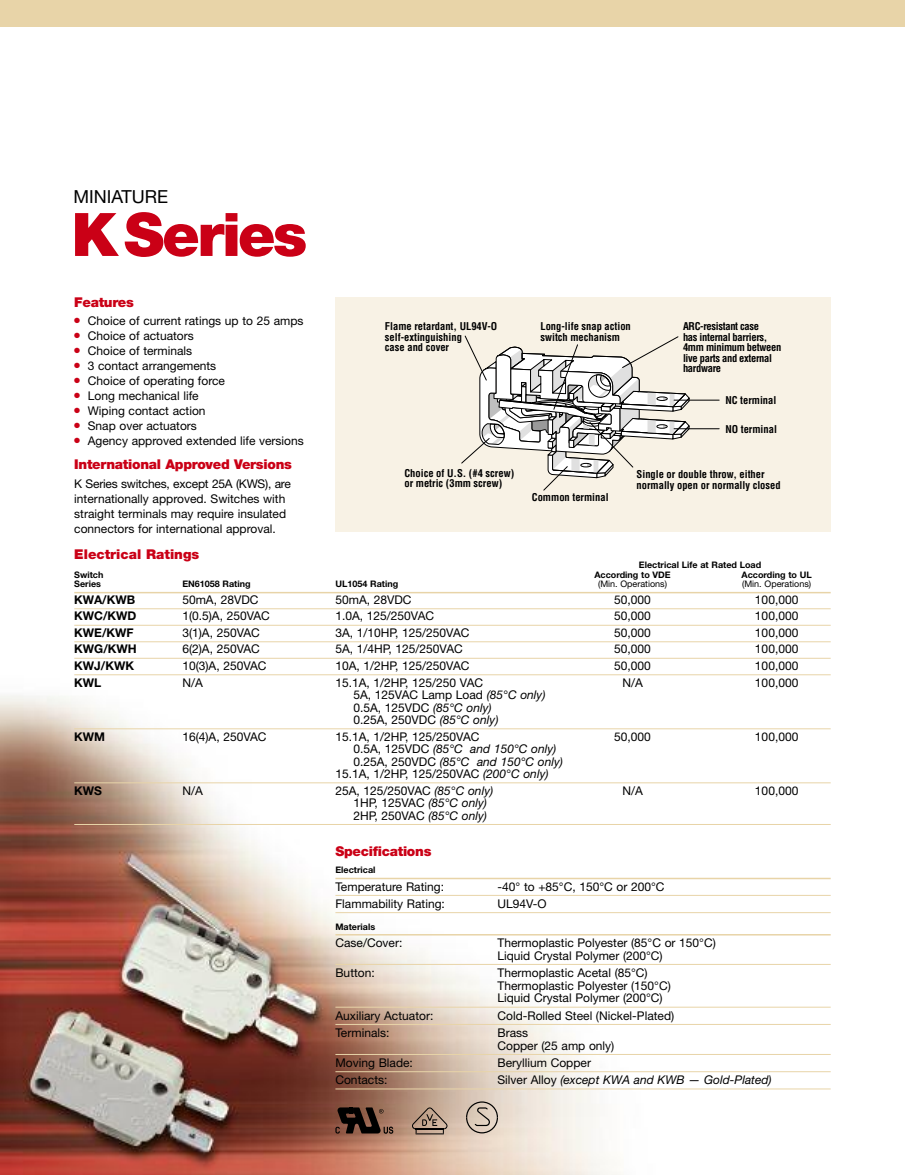
<style>
.page{position:relative;width:905px;height:1175px;background:#fff}
.page>*{position:absolute;margin:0;border:0;box-sizing:border-box;transform-origin:0 0}
.t1{font:900 60px "Helvetica Neue";letter-spacing:-.035em;color:#ca0016}
.t2{font:18px "Helvetica Neue";color:#000}
.t3{font:900 13.5px "Helvetica Neue";letter-spacing:-.02em;color:#ca0016}
.t4{font:900 13.5px "Helvetica Neue";color:#ca0016}
.t5{font:12px/15px "Helvetica Neue";color:#000}
.t6{font:italic 12px "Helvetica Neue";color:#000}
.t7{font:700 12px "Helvetica Neue";color:#000}
.t8{font:700 condensed 10.5px/10.5px "Helvetica";color:#000}
.t9{font:700 condensed 10.5px/10.5px "Helvetica";letter-spacing:-.03em;color:#000}
.t10{font:700 9px "Helvetica Neue";color:#000}
.t11{font:9px "Helvetica Neue";color:#000}
.s1{font-style:italic}
.s2{font-style:normal}
</style>
<div class="page">
<img style="left:0;top:297px;width:831px;height:877px">
<div style="left:0;top:0;width:904px;height:27px;background:#e8d4a8"></div>
<div style="left:335px;top:297px;width:495px;height:234px;background:#f8f2e5"></div>
<hr style="left:674px;top:428px;width:45px;height:1px;background:#000">
<hr style="left:674px;top:400px;width:45px;height:1px;background:#000">
<svg style="left:461px;top:335px;width:228px;height:156px"></svg>
<hr style="left:335px;top:877px;width:495px;height:2px;background:#e8d4a8">
<hr style="left:335px;top:895px;width:495px;height:1px;background:#e8d4a8">
<hr style="left:335px;top:912px;width:495px;height:1px;background:#e8d4a8">
<hr style="left:335px;top:934px;width:495px;height:1px;background:#e8d4a8">
<hr style="left:335px;top:964px;width:495px;height:1px;background:#e8d4a8">
<hr style="left:335px;top:1006px;width:495px;height:1px;background:#e8d4a8">
<hr style="left:335px;top:1024px;width:495px;height:1px;background:#e8d4a8">
<hr style="left:335px;top:1054px;width:495px;height:1px;background:#e8d4a8">
<hr style="left:335px;top:1071px;width:495px;height:1px;background:#e8d4a8">
<hr style="left:335px;top:1088px;width:495px;height:1px;background:#e8d4a8">
<svg style="left:335px;top:1107px;width:58px;height:26px"></svg>
<svg style="left:412px;top:1107px;width:35px;height:27px"></svg>
<svg style="left:466px;top:1101px;width:32px;height:32px"></svg>
<hr style="left:74px;top:592px;width:756px;height:1px;background:#e8d4a8">
<hr style="left:74px;top:608px;width:756px;height:1px;background:#e8d4a8">
<hr style="left:74px;top:625px;width:756px;height:1px;background:#e8d4a8">
<hr style="left:74px;top:641px;width:756px;height:1px;background:#e8d4a8">
<hr style="left:74px;top:658px;width:756px;height:1px;background:#e8d4a8">
<hr style="left:74px;top:674px;width:756px;height:1px;background:#e8d4a8">
<hr style="left:74px;top:728px;width:756px;height:1px;background:#e8d4a8">
<hr style="left:74px;top:782px;width:756px;height:1px;background:#e8d4a8">
<hr style="left:74px;top:824px;width:756px;height:1px;background:#e8d4a8">
<svg style="left:75px;top:318px;width:5px;height:5px"></svg>
<svg style="left:75px;top:333px;width:5px;height:5px"></svg>
<svg style="left:75px;top:348px;width:5px;height:5px"></svg>
<svg style="left:75px;top:363px;width:5px;height:5px"></svg>
<svg style="left:75px;top:378px;width:5px;height:5px"></svg>
<svg style="left:75px;top:393px;width:5px;height:5px"></svg>
<svg style="left:75px;top:408px;width:5px;height:5px"></svg>
<svg style="left:75px;top:423px;width:5px;height:5px"></svg>
<svg style="left:75px;top:438px;width:5px;height:5px"></svg>
<h2 class="t2" style="left:74px;top:190px;width:96px">MINIATURE</h2>
<h1 class="t1" style="left:71px;top:213px;width:237px">KSeries</h1>
<p class="t3" style="left:74px;top:297px;width:61px">Features</p>
<p class="t5" style="left:88px;top:314px;width:217px">Choice of current ratings up to 25 amps<br>Choice of actuators<br>Choice of terminals<br>3 contact arrangements<br>Choice of operating force<br>Long mechanical life<br>Wiping contact action<br>Snap over actuators<br>Agency approved extended life versions</p>
<p class="t3" style="left:74px;top:459px;width:219px">International Approved Versions</p>
<p class="t5" style="left:74px;top:477px;width:218px">K Series switches, except 25A (KWS), are internationally approved. Switches with straight terminals may require insulated connectors for international approval.</p>
<p class="t4" style="left:74px;top:549px;width:126px">Electrical Ratings</p>
<p class="t8" style="left:385px;top:322px;width:114px">Flame retardant, UL94V-O self-extinguishing<br>case and cover</p>
<p class="t8" style="left:540px;top:322px;width:92px">Long-life snap action switch mechanism</p>
<p class="t9" style="left:683px;top:322px;width:100px">ARC-resistant case<br>has internal barriers,<br>4mm minimum between live parts and external hardware</p>
<p class="t8" style="left:725px;top:395px;width:53px">NC terminal</p>
<p class="t8" style="left:725px;top:424px;width:53px">NO terminal</p>
<p class="t8" style="left:404px;top:468px;width:111px">Choice of U.S. (#4 screw) or metric (3mm screw)</p>
<p class="t8" style="left:532px;top:492px;width:78px">Common terminal</p>
<p class="t8" style="left:636px;top:470px;width:146px">Single or double throw, either normally open or normally closed</p>
<p class="t10" style="left:639px;top:561px;width:124px">Electrical Life at Rated Load</p>
<p class="t10" style="left:74px;top:572px;width:31px">Switch</p>
<p class="t10" style="left:594px;top:572px;width:78px">According to VDE</p>
<p class="t10" style="left:741px;top:572px;width:72px">According to UL</p>
<p class="t10" style="left:74px;top:581px;width:28px">Series</p>
<p class="t10" style="left:182px;top:581px;width:70px">EN61058 Rating</p>
<p class="t10" style="left:335px;top:581px;width:64px">UL1054 Rating</p>
<p class="t11" style="left:598px;top:581px;width:71px">(Min. Operations)</p>
<p class="t11" style="left:742px;top:581px;width:71px">(Min. Operations)</p>
<p class="t7" style="left:74px;top:595px;width:62px">KWA/KWB</p>
<p class="t5" style="left:182px;top:593px;width:78px">50mA, 28VDC</p>
<p class="t5" style="left:335px;top:593px;width:78px">50mA, 28VDC</p>
<p class="t5" style="left:614px;top:593px;width:38px">50,000</p>
<p class="t5" style="left:755px;top:593px;width:45px">100,000</p>
<p class="t7" style="left:74px;top:612px;width:64px">KWC/KWD</p>
<p class="t5" style="left:182px;top:610px;width:89px">1(0.5)A, 250VAC</p>
<p class="t5" style="left:335px;top:610px;width:100px">1.0A, 125/250VAC</p>
<p class="t5" style="left:614px;top:610px;width:38px">50,000</p>
<p class="t5" style="left:755px;top:610px;width:45px">100,000</p>
<p class="t7" style="left:74px;top:628px;width:61px">KWE/KWF</p>
<p class="t5" style="left:182px;top:626px;width:79px">3(1)A, 250VAC</p>
<p class="t5" style="left:335px;top:626px;width:135px">3A, 1/10HP, 125/250VAC</p>
<p class="t5" style="left:614px;top:626px;width:38px">50,000</p>
<p class="t5" style="left:755px;top:626px;width:45px">100,000</p>
<p class="t7" style="left:74px;top:645px;width:64px">KWG/KWH</p>
<p class="t5" style="left:182px;top:643px;width:79px">6(2)A, 250VAC</p>
<p class="t5" style="left:335px;top:643px;width:129px">5A, 1/4HP, 125/250VAC</p>
<p class="t5" style="left:614px;top:643px;width:38px">50,000</p>
<p class="t5" style="left:755px;top:643px;width:45px">100,000</p>
<p class="t7" style="left:74px;top:661px;width:61px">KWJ/KWK</p>
<p class="t5" style="left:182px;top:659px;width:86px">10(3)A, 250VAC</p>
<p class="t5" style="left:335px;top:659px;width:135px">10A, 1/2HP, 125/250VAC</p>
<p class="t5" style="left:614px;top:659px;width:38px">50,000</p>
<p class="t5" style="left:755px;top:659px;width:45px">100,000</p>
<p class="t7" style="left:74px;top:678px;width:29px">KWL</p>
<p class="t5" style="left:182px;top:676px;width:22px">N/A</p>
<p class="t5" style="left:335px;top:676px;width:149px">15.1A, 1/2HP, 125/250 VAC</p>
<p class="t5" style="left:622px;top:676px;width:22px">N/A</p>
<p class="t5" style="left:755px;top:676px;width:45px">100,000</p>
<p class="t5" style="left:353px;top:690px;width:193px;line-height:12.3px">5A, 125VAC Lamp Load <span class="s1">(85°C only)<br></span>0.5A, 125VDC <span class="s1">(85°C only)<br></span>0.25A, 250VDC <span class="s1">(85°C only)</span></p>
<p class="t7" style="left:74px;top:732px;width:32px">KWM</p>
<p class="t5" style="left:182px;top:730px;width:86px">16(4)A, 250VAC</p>
<p class="t5" style="left:335px;top:730px;width:145px">15.1A, 1/2HP, 125/250VAC</p>
<p class="t5" style="left:614px;top:730px;width:38px">50,000</p>
<p class="t5" style="left:755px;top:730px;width:45px">100,000</p>
<p class="t6" style="left:353px;top:744px;width:204px"><span class="s2">0.5A, 125VDC</span> (85°C and 150°C only)</p>
<p class="t6" style="left:353px;top:757px;width:211px"><span class="s2">0.25A, 250VDC</span> (85°C and 150°C only)</p>
<p class="t5" style="left:335px;top:767px;width:215px">15.1A, 1/2HP, 125/250VAC <span class="s1">(200°C only)</span></p>
<p class="t7" style="left:74px;top:786px;width:29px">KWS</p>
<p class="t5" style="left:182px;top:784px;width:22px">N/A</p>
<p class="t5" style="left:335px;top:784px;width:159px">25A, 125/250VAC <span class="s1">(85°C only)</span></p>
<p class="t5" style="left:622px;top:784px;width:22px">N/A</p>
<p class="t5" style="left:755px;top:784px;width:45px">100,000</p>
<p class="t5" style="left:353px;top:798px;width:135px;line-height:12.3px">1HP, 125VAC <span class="s1">(85°C only)<br></span>2HP, 250VAC <span class="s1">(85°C only)</span></p>
<p class="t3" style="left:335px;top:846px;width:97px">Specifications</p>
<p class="t10" style="left:335px;top:866px;width:42px">Electrical</p>
<p class="t5" style="left:335px;top:880px;width:110px">Temperature Rating:</p>
<p class="t5" style="left:497px;top:880px;width:168px">-40° to +85°C, 150°C or 200°C</p>
<p class="t5" style="left:335px;top:897px;width:111px">Flammability Rating:</p>
<p class="t5" style="left:497px;top:897px;width:51px">UL94V-O</p>
<p class="t10" style="left:335px;top:923px;width:41px">Materials</p>
<p class="t5" style="left:335px;top:936px;width:68px">Case/Cover:</p>
<p class="t5" style="left:497px;top:937px;width:220px;line-height:12.8px">Thermoplastic Polyester (85°C or 150°C)<br>Liquid Crystal Polymer (200°C)</p>
<p class="t5" style="left:335px;top:966px;width:41px">Button:</p>
<p class="t5" style="left:497px;top:967px;width:175px;line-height:12.8px">Thermoplastic Acetal (85°C)<br>Thermoplastic Polyester (150°C)<br>Liquid Crystal Polymer (200°C)</p>
<p class="t5" style="left:335px;top:1009px;width:99px">Auxiliary Actuator:</p>
<p class="t5" style="left:497px;top:1009px;width:178px">Cold-Rolled Steel (Nickel-Plated)</p>
<p class="t5" style="left:335px;top:1026px;width:56px">Terminals:</p>
<p class="t5" style="left:497px;top:1027px;width:118px;line-height:12.8px">Brass<br>Copper (25 amp only)</p>
<p class="t5" style="left:335px;top:1056px;width:79px">Moving Blade:</p>
<p class="t5" style="left:497px;top:1056px;width:95px">Beryllium Copper</p>
<p class="t5" style="left:335px;top:1073px;width:54px">Contacts:</p>
<p class="t6" style="left:497px;top:1075px;width:276px"><span class="s2">Silver Alloy</span> (except KWA and KWB — Gold-Plated)</p>
</div>
